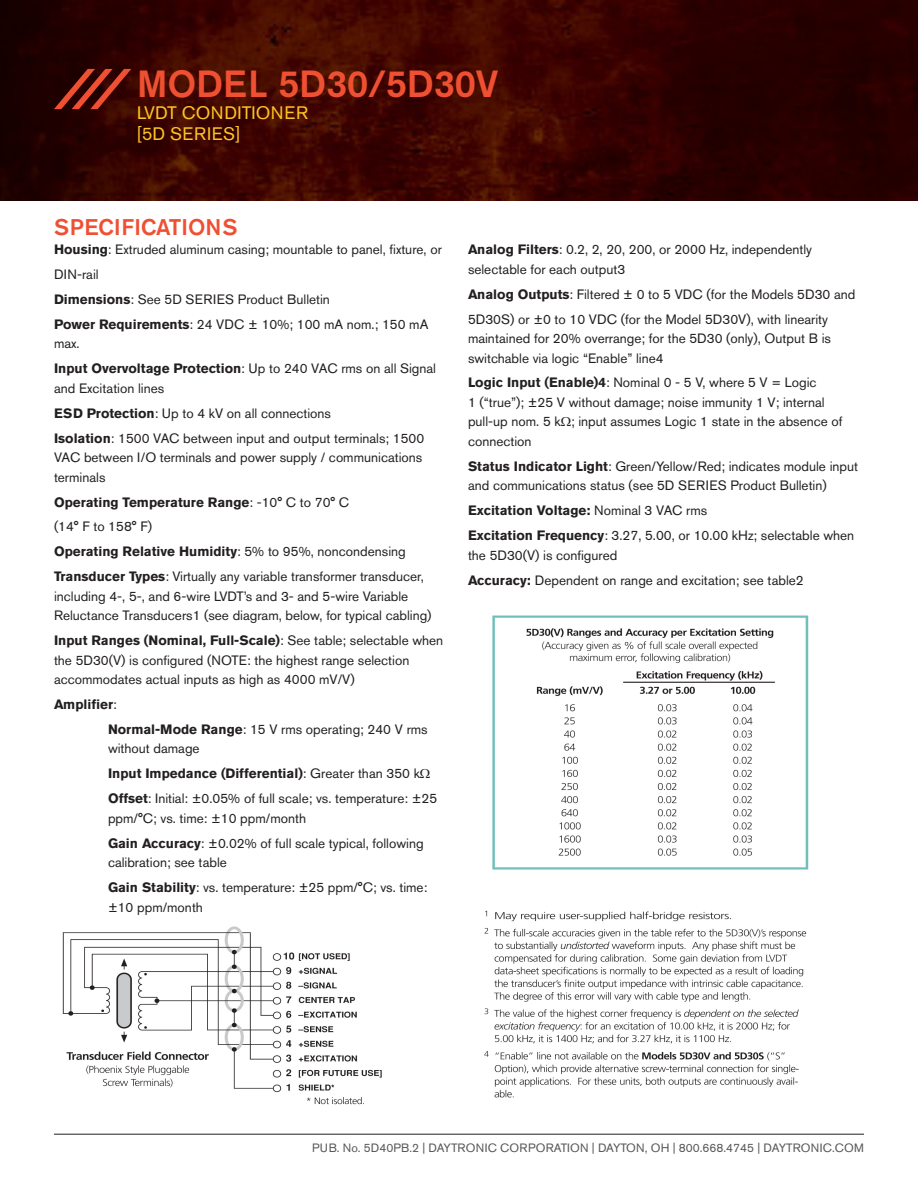
<style>
.page{position:relative;width:918px;height:1188px;background:#fff}
.page>*{position:absolute;margin:0;border:0;box-sizing:border-box;transform-origin:0 0}
.Orange_Model_Number{font:500 37.5px "Akzidenz Grotesk BE";color:#ef5032}
.Last_Sentence_of_Bod{font:500 22.5px "Akzidenz Grotesk BE";color:#ef5032}
.Yellow_Header_Type{font:18px "Akzidenz Grotesk BE";letter-spacing:.02em;color:#fec422}
.Specifications_Copy{font:13.5px/19.5px "Akzidenz Grotesk BE";color:#231f20}
.Specifications_Copy-2{font:700 13.5px "Akzidenz Grotesk BE";color:#231f20}
.Footer_Copy{font:12px "Akzidenz Grotesk BE";color:#57585a}
.s1{font-weight:700}
.s2{font-weight:400}
</style>
<div class="page">
<img style="left:0;top:0;width:918px;height:201px">
<svg style="left:54px;top:69px;width:77px;height:40px;background:#61180e"></svg>
<img style="left:492px;top:615px;width:317px;height:255px">
<hr style="left:54px;top:1134px;width:810px;height:1px;background:#231f20">
<img style="left:62px;top:926px;width:320px;height:179px">
<img style="left:484px;top:910px;width:323px;height:188px">
<p class="Orange_Model_Number" style="left:137px;top:61px;width:363px">MODEL 5D30/5D30V</p>
<p class="Yellow_Header_Type" style="left:137px;top:102px;width:172px">LVDT CONDITIONER</p>
<p class="Yellow_Header_Type" style="left:137px;top:123px;width:104px">[5D SERIES]</p>
<p class="Last_Sentence_of_Bod" style="left:54px;top:214px;width:185px">SPECIFICATIONS</p>
<p class="Specifications_Copy" style="left:54px;top:240px;width:389px"><span class="s1">Housing</span>: Extruded aluminum casing; mountable to panel, fixture, or</p>
<p class="Specifications_Copy" style="left:54px;top:265px;width:46px">DIN-rail</p>
<p class="Specifications_Copy" style="left:54px;top:289px;width:277px"><span class="s1">Dimensions</span>: See 5D SERIES Product Bulletin</p>
<p class="Specifications_Copy" style="left:54px;top:314px;width:376px"><span class="s1">Power Requirements</span>: 24 VDC ± 10%; 100 mA nom.; 150 mA max.</p>
<p class="Specifications_Copy" style="left:54px;top:359px;width:384px"><span class="s1">Input Overvoltage Protection</span>: Up to 240 VAC rms on all Signal and Excitation lines</p>
<p class="Specifications_Copy" style="left:54px;top:403px;width:279px"><span class="s1">ESD Protection</span>: Up to 4 kV on all connections</p>
<p class="Specifications_Copy" style="left:54px;top:428px;width:372px"><span class="s1">Isolation</span>: 1500 VAC between input and output terminals; 1500<br>VAC between I/O terminals and power supply / communications terminals</p>
<p class="Specifications_Copy-2" style="left:54px;top:494px;width:297px">Operating Temperature Range<span class="s2">: -10° C to 70° C</span></p>
<p class="Specifications_Copy" style="left:54px;top:517px;width:99px">(14° F to 158° F)</p>
<p class="Specifications_Copy-2" style="left:54px;top:544px;width:353px">Operating Relative Humidity<span class="s2">: 5% to 95%, noncondensing</span></p>
<p class="Specifications_Copy" style="left:54px;top:567px;width:379px"><span class="s1">Transducer Types</span>: Virtually any variable transformer transducer, including 4-, 5-, and 6-wire LVDT’s and 3- and 5-wire Variable<br>Reluctance Transducers1 (see diagram, below, for typical cabling)</p>
<p class="Specifications_Copy" style="left:54px;top:631px;width:391px"><span class="s1">Input Ranges (Nominal, Full-Scale)</span>: See table; selectable when the 5D30(V) is configured (NOTE: the highest range selection accommodates actual inputs as high as 4000 mV/V)</p>
<p class="Specifications_Copy-2" style="left:54px;top:696px;width:64px">Amplifier<span class="s2">:</span></p>
<p class="Specifications_Copy" style="left:108px;top:719px;width:321px"><span class="s1">Normal-Mode Range</span>: 15 V rms operating; 240 V rms without damage</p>
<p class="Specifications_Copy-2" style="left:108px;top:766px;width:313px">Input Impedance (Differential)<span class="s2">: Greater than 350 k</span></p>
<p class="Specifications_Copy" style="left:108px;top:789px;width:331px"><span class="s1">Offset</span>: Initial: ±0.05% of full scale; vs. temperature: ±25 ppm/°C; vs. time: ±10 ppm/month</p>
<p class="Specifications_Copy" style="left:108px;top:833px;width:317px"><span class="s1">Gain Accuracy</span>: ±0.02% of full scale typical, following calibration; see table</p>
<p class="Specifications_Copy" style="left:108px;top:877px;width:321px"><span class="s1">Gain Stability</span>: vs. temperature: ±25 ppm/°C; vs. time: ±10 ppm/month</p>
<p class="Specifications_Copy" style="left:468px;top:240px;width:346px"><span class="s1">Analog Filters</span>: 0.2, 2, 20, 200, or 2000 Hz, independently selectable for each output3</p>
<p class="Specifications_Copy" style="left:468px;top:284px;width:389px"><span class="s1">Analog Outputs</span>: Filtered ± 0 to 5 VDC (for the Models 5D30 and</p>
<p class="Specifications_Copy" style="left:468px;top:309px;width:364px">5D30S) or ±0 to 10 VDC (for the Model 5D30V), with linearity maintained for 20% overrange; for the 5D30 (only), Output B is switchable via logic “Enable” line4</p>
<p class="Specifications_Copy" style="left:468px;top:373px;width:376px"><span class="s1">Logic Input (Enable)4</span>: Nominal 0 - 5 V, where 5 V = Logic<br>1 (“true”); ±25 V without damage; noise immunity 1 V; internal pull-up nom. 5 k ; input assumes Logic 1 state in the absence of connection</p>
<p class="Specifications_Copy" style="left:468px;top:456px;width:392px"><span class="s1">Status Indicator Light</span>: Green/Yellow/Red; indicates module input and communications status (see 5D SERIES Product Bulletin)</p>
<p class="Specifications_Copy-2" style="left:468px;top:503px;width:241px">Excitation Voltage: <span class="s2">Nominal 3 VAC rms</span></p>
<p class="Specifications_Copy" style="left:468px;top:526px;width:388px"><span class="s1">Excitation Frequency</span>: 3.27, 5.00, or 10.00 kHz; selectable when the 5D30(V) is configured</p>
<p class="Specifications_Copy" style="left:468px;top:570px;width:337px"><span class="s1">Accuracy:</span> Dependent on range and excitation; see table2</p>
<p class="Footer_Copy" style="left:312px;top:1140px;width:553px">PUB. No. 5D40PB.2 | DAYTRONIC CORPORATION | DAYTON, OH | 800.668.4745 | DAYTRONIC.COM</p>
</div>
